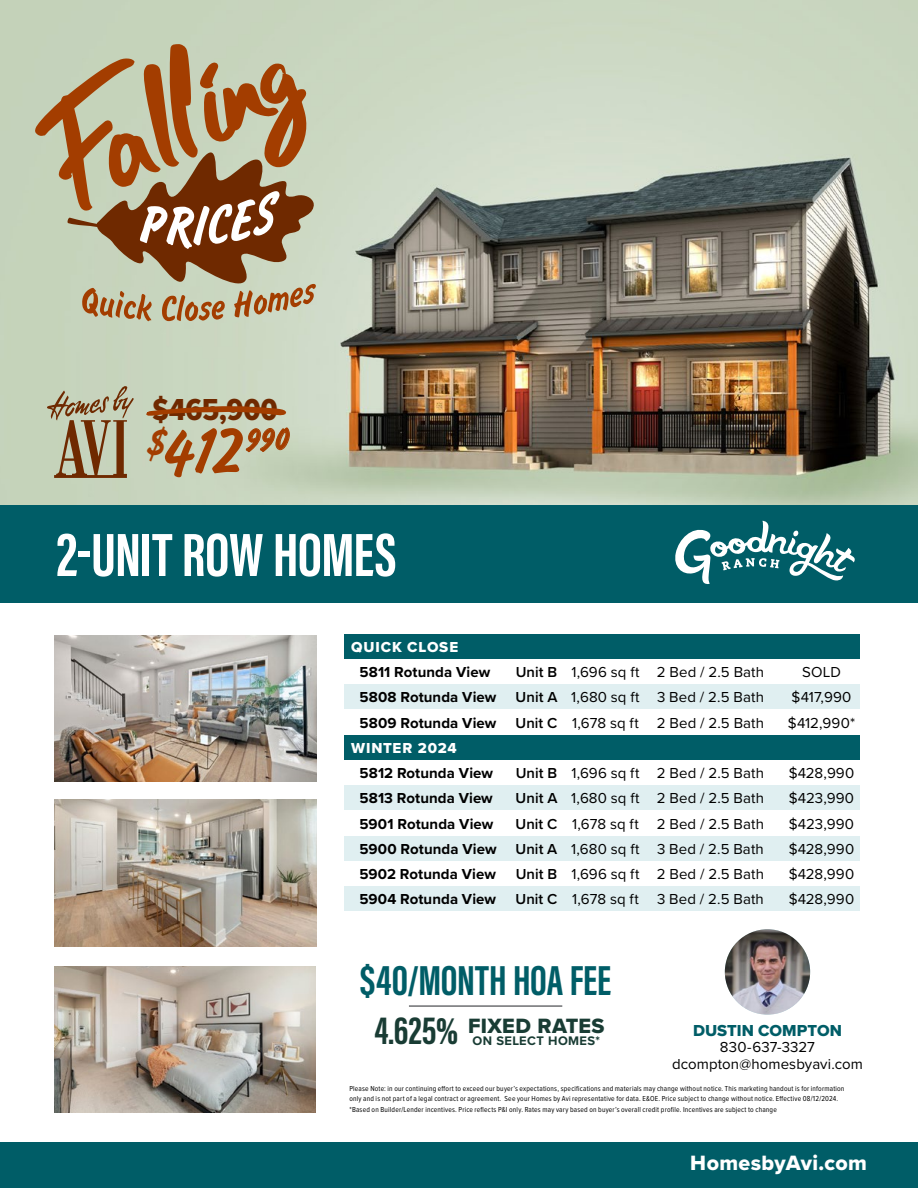
<style>
.page{position:relative;width:918px;height:1188px;background:#fff}
.page>*{position:absolute;margin:0;border:0;box-sizing:border-box;transform-origin:0 0}
.t1{font:69.75px "LTC Flash";color:#a33d00}
.t2{font:700 62.7px "Acumin Pro Extra Cond";letter-spacing:-.01em;color:#fff}
.t3{font:700 43.2px "Acumin Pro Extra Cond";color:#005d67}
.t4{font:31.5px "Proxima Nova Cond Extrabld";letter-spacing:-.005em;color:#6f2900}
.t5{font:21.45px "Proxima Nova Extrabld";letter-spacing:.015em;color:#193c34}
.t6{font:21.45px "Proxima Nova Extrabld";letter-spacing:.02em;color:#fff}
.t7{font:16.5px "Proxima Nova Extrabld";color:#005d67}
.t8{font:15px/16.5px "Proxima Nova";letter-spacing:.01em;color:#000;text-align:center}
.t9{font:700 15px "Proxima Nova";letter-spacing:.005em;color:#000}
.t10{font:15px "Proxima Nova Extrabld";letter-spacing:.055em;color:#fff}
.t11{font:700 12.9px "Proxima Nova";letter-spacing:.03em;color:#193c34}
.t12{font:7.5px/10.5px "Proxima Nova Cond";letter-spacing:.025em;color:#000}
.s1{font-weight:600}
.s2{font-family:"Acumin Pro Extra Cond";font-weight:700;font-size:39.45px}
.s3{font-family:"Acumin Pro Extra Cond";font-weight:700;font-size:29.25px}
.s4{font-family:"Acumin Pro Extra Cond";font-weight:900;font-size:39.45px}
</style>
<div class="page">
<img style="left:0;top:0;width:918px;height:505px">
<img style="left:55px;top:635px;width:261px;height:147px">
<img style="left:55px;top:800px;width:261px;height:146px">
<img style="left:54px;top:966px;width:262px;height:147px">
<div style="left:0;top:505px;width:918px;height:97px;background:#005d67"></div>
<div style="left:0;top:1142px;width:918px;height:46px;background:#005d67"></div>
<svg style="left:35px;top:44px;width:281px;height:277px;background:#b29978"></svg>
<svg style="left:144px;top:404px;width:145px;height:14px;background:#bb9e79"></svg>
<div style="left:345px;top:634px;width:515px;height:25px;background:#005d67"></div>
<div style="left:345px;top:684px;width:515px;height:25px;background:#e0eff1"></div>
<div style="left:345px;top:735px;width:515px;height:25px;background:#005d67"></div>
<div style="left:345px;top:785px;width:515px;height:25px;background:#e0eff1"></div>
<div style="left:345px;top:836px;width:515px;height:25px;background:#e0eff1"></div>
<div style="left:345px;top:886px;width:515px;height:25px;background:#e0eff1"></div>
<img style="left:725px;top:929px;width:85px;height:86px;border-radius:43px">
<svg style="left:47px;top:385px;width:87px;height:93px;background:#aca285"></svg>
<svg style="left:675px;top:521px;width:180px;height:63px"></svg>
<hr style="left:409px;top:1005px;width:153px;height:2px;background:#6d6e71">
<h3 class="t4" style="left:153px;top:386px;width:127px">$465,900</h3>
<h1 class="t1" style="left:146px;top:409px;width:145px;rotate:-1deg"><sup>$</sup>412<sup>990</sup></h1>
<h2 class="t2" style="left:56px;top:516px;width:342px">2-UNIT ROW HOMES</h2>
<h3 class="t10" style="left:351px;top:636px;width:108px">QUICK CLOSE</h3>
<h3 class="t9" style="left:360px;top:661px;width:132px">5811 Rotunda View</h3>
<h3 class="t8" style="left:516px;top:663px;width:250px"><span class="s1">Unit B</span> 1,696 sq ft 2 Bed / 2.5 Bath</h3>
<h3 class="t8" style="left:802px;top:663px;width:40px">SOLD</h3>
<h3 class="t9" style="left:360px;top:686px;width:138px">5808 Rotunda View</h3>
<h3 class="t8" style="left:516px;top:688px;width:250px"><span class="s1">Unit A</span> 1,680 sq ft 3 Bed / 2.5 Bath</h3>
<h3 class="t8" style="left:792px;top:688px;width:61px">$417,990</h3>
<h3 class="t9" style="left:360px;top:711px;width:138px">5809 Rotunda View</h3>
<h3 class="t8" style="left:516px;top:714px;width:250px"><span class="s1">Unit C</span> 1,678 sq ft 2 Bed / 2.5 Bath</h3>
<h3 class="t8" style="left:788px;top:714px;width:69px">$412,990*</h3>
<h3 class="t10" style="left:351px;top:737px;width:107px">WINTER 2024</h3>
<h3 class="t9" style="left:360px;top:762px;width:135px">5812 Rotunda View</h3>
<h3 class="t8" style="left:516px;top:764px;width:250px"><span class="s1">Unit B</span> 1,696 sq ft 2 Bed / 2.5 Bath</h3>
<h3 class="t8" style="left:789px;top:764px;width:67px">$428,990</h3>
<h3 class="t9" style="left:360px;top:787px;width:135px">5813 Rotunda View</h3>
<h3 class="t8" style="left:516px;top:790px;width:250px"><span class="s1">Unit A</span> 1,680 sq ft 2 Bed / 2.5 Bath</h3>
<h3 class="t8" style="left:789px;top:790px;width:67px">$423,990</h3>
<h3 class="t9" style="left:359px;top:813px;width:135px">5901 Rotunda View</h3>
<h3 class="t8" style="left:515px;top:815px;width:250px"><span class="s1">Unit C</span> 1,678 sq ft 2 Bed / 2.5 Bath</h3>
<h3 class="t8" style="left:789px;top:815px;width:67px">$423,990</h3>
<h3 class="t9" style="left:359px;top:838px;width:139px">5900 Rotunda View</h3>
<h3 class="t8" style="left:516px;top:840px;width:250px"><span class="s1">Unit A</span> 1,680 sq ft 3 Bed / 2.5 Bath</h3>
<h3 class="t8" style="left:789px;top:840px;width:67px">$428,990</h3>
<h3 class="t9" style="left:359px;top:863px;width:138px">5902 Rotunda View</h3>
<h3 class="t8" style="left:516px;top:865px;width:250px"><span class="s1">Unit B</span> 1,696 sq ft 2 Bed / 2.5 Bath</h3>
<h3 class="t8" style="left:789px;top:865px;width:67px">$428,990</h3>
<h3 class="t9" style="left:359px;top:888px;width:138px">5904 Rotunda View</h3>
<h3 class="t8" style="left:515px;top:891px;width:250px"><span class="s1">Unit C</span> 1,678 sq ft 3 Bed / 2.5 Bath</h3>
<h3 class="t8" style="left:789px;top:891px;width:67px">$428,990</h3>
<h3 class="t3" style="left:360px;top:954px;width:253px">$40/MONTH HOA FEE</h3>
<h3 class="t5" style="left:374px;top:1010px;width:232px"><span class="s2">4</span><span class="s3">.</span><span class="s2">625</span><span class="s4">%</span> FIXED RATES</h3>
<h3 class="t11" style="left:472px;top:1031px;width:129px">ON SELECT HOMES*</h3>
<h3 class="t7" style="left:693px;top:1018px;width:150px">DUSTIN COMPTON</h3>
<h3 class="t8" style="left:672px;top:1038px;width:192px">830-637-3327 dcompton@homesbyavi.com</h3>
<p class="t12" style="left:349px;top:1082px;width:497px">Please Note: in our continuing effort to exceed our buyer’s expectations, specifications and materials may change without notice. This marketing handout is for information only and is not part of a legal contract or agreement. See your Homes by Avi representative for data. E&amp;OE. Price subject to change without notice. Effective 08/12/2024. *Based on Builder/Lender incentives. Price reflects P&amp;I only. Rates may vary based on buyer’s overall credit profile. Incentives are subject to change</p>
<h3 class="t6" style="left:690px;top:1147px;width:178px">HomesbyAvi.com</h3>
</div>
